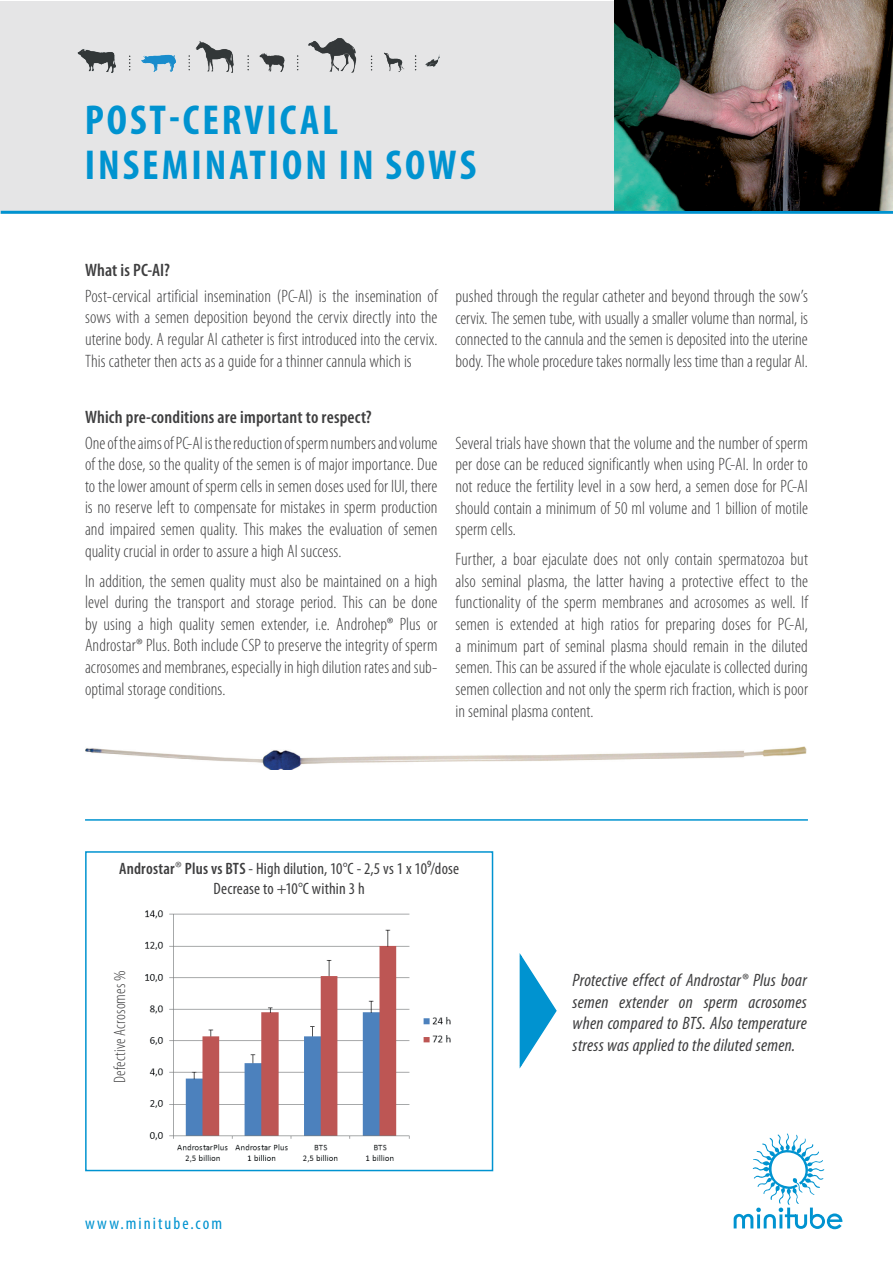
<style>
.page{position:relative;width:893px;height:1263px;background:#fff}
.page>*{position:absolute;margin:0;border:0;box-sizing:border-box;transform-origin:0 0}
.t1{font:700 condensed 42px/45px "Myriad Pro";letter-spacing:.07em;color:#0093d0}
.t2{font:300 condensed 18px/21.6px "Myriad Pro";color:#3e3e3f;text-align:justify}
.t3{font:italic condensed 18px/21.6px "Myriad Pro";letter-spacing:.015em;color:#3e3e3f;text-align:justify}
.t4{font:600 condensed 18px "Myriad Pro";letter-spacing:.01em;color:#3e3e3f}
.t5{font:condensed 17.25px "Myriad Pro";letter-spacing:.12em;color:#0093d0}
.t6{font:condensed 16.5px/19.8px "Myriad Pro";letter-spacing:.01em;color:#3e3e3f;text-align:center}
.t7{font:300 condensed 16.5px "Myriad Pro";letter-spacing:.01em;color:#3e3e3f}
.s1{font-weight:600}
.s2{font-weight:300;font-size:18px}
</style>
<div class="page">
<svg style="left:734px;top:1133px;width:108px;height:96px"></svg>
<div style="left:1px;top:1px;width:892px;height:212px;background:#e5e5e6"></div>
<hr style="left:1px;top:211px;width:892px;height:3px;background:#0093d0">
<img style="left:77px;top:38px;width:363px;height:35px">
<div style="left:85px;top:851px;width:408px;height:320px;border:2px solid #0093d0"></div>
<img style="left:145px;top:910px;width:306px;height:253px">
<hr style="left:85px;top:819px;width:723px;height:2px;background:#0093d0">
<svg style="left:519px;top:953px;width:38px;height:116px"></svg>
<img style="left:86px;top:747px;width:721px;height:23px">
<img style="left:614px;top:0;width:279px;height:211px">
<h1 class="t1" style="left:85px;top:97px;width:393px">POST-CERVICAL<br>INSEMINATION IN SOWS</h1>
<p class="t4" style="left:85px;top:260px;width:86px">What is PC-AI?</p>
<p class="t2" style="left:85px;top:285px;width:354px">Post-cervical artificial insemination (PC-AI) is the insemination of sows with a semen deposition beyond the cervix directly into the uterine body. A regular AI catheter is first introduced into the cervix.<br>This catheter then acts as a guide for a thinner cannula which is</p>
<p class="t2" style="left:455px;top:286px;width:354px">pushed through the regular catheter and beyond through the sow’s cervix. The semen tube, with usually a smaller volume than normal, is connected to the cannula and the semen is deposited into the uterine body. The whole procedure takes normally less time than a regular AI.</p>
<p class="t4" style="left:85px;top:407px;width:288px">Which pre-conditions are important to respect?</p>
<p class="t2" style="left:85px;top:432px;width:354px">One of the aims of PC-AI is the reduction of sperm numbers and volume of the dose, so the quality of the semen is of major importance. Due to the lower amount of sperm cells in semen doses used for IUI, there is no reserve left to compensate for mistakes in sperm production and impaired semen quality. This makes the evaluation of semen quality crucial in order to assure a high AI success.</p>
<p class="t2" style="left:85px;top:570px;width:354px">In addition, the semen quality must also be maintained on a high level during the transport and storage period. This can be done by using a high quality semen extender, i.e. Androhep® Plus or Androstar® Plus. Both include CSP to preserve the integrity of sperm acrosomes and membranes, especially in high dilution rates and sub&shy;optimal storage conditions.</p>
<p class="t2" style="left:455px;top:432px;width:354px">Several trials have shown that the volume and the number of sperm per dose can be reduced significantly when using PC-AI. In order to not reduce the fertility level in a sow herd, a semen dose for PC-AI should contain a minimum of 50 ml volume and 1 billion of motile sperm cells.</p>
<p class="t2" style="left:455px;top:549px;width:354px">Further, a boar ejaculate does not only contain spermatozoa but also seminal plasma, the latter having a protective effect to the functionality of the sperm membranes and acrosomes as well. If semen is extended at high ratios for preparing doses for PC-AI, a minimum part of seminal plasma should remain in the diluted semen. This can be assured if the whole ejaculate is collected during semen collection and not only the sperm rich fraction, which is poor in seminal plasma content.</p>
<p class="t6" style="left:119px;top:858px;width:341px"><span class="s1">Androstar</span><span class="s2">®</span> <span class="s1">Plus vs BTS</span> - High dilution, 10°C - 2,5 vs 1 x 10⁹/dose<br>Decrease to +10°C within 3 h</p>
<p class="t7" style="left:111px;top:1083px;width:114px;rotate:-90deg">Defective Acrosomes %</p>
<p class="t5" style="left:85px;top:1213px;width:139px">www.minitube.com</p>
<p class="t3" style="left:573px;top:969px;width:236px">Protective effect of Androstar® Plus boar semen extender on sperm acrosomes when compared to BTS. Also temperature stress was applied to the diluted semen.</p>
</div>
